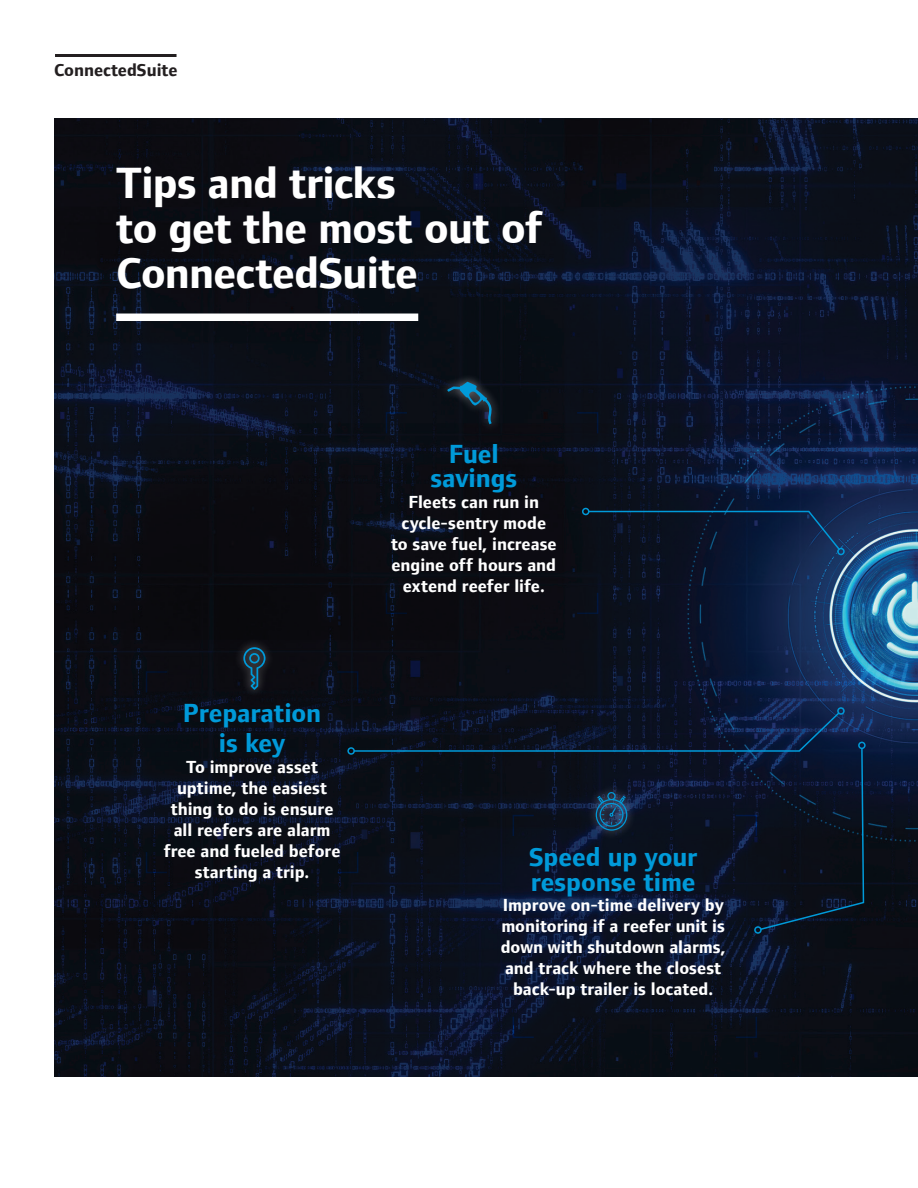
<style>
.page{position:relative;width:918px;height:1188px;background:#fff}
.page>*{position:absolute;margin:0;border:0;box-sizing:border-box;transform-origin:0 0}
.t1{font:700 45px/45px "Foundry Form Sans";letter-spacing:-.015em;color:#fff}
.t2{font:700 27px/30px "Foundry Form Sans";letter-spacing:-.005em;color:#009ad9;text-align:center}
.t3{font:700 18px/21px "Foundry Form Sans";color:#fff;text-align:center}
.t4{font:700 18px "Foundry Form Sans";color:#231f20}
</style>
<div class="page">
<img style="left:54px;top:118px;width:864px;height:959px">
<div style="left:116px;top:314px;width:302px;height:7px;background:#fff"></div>
<svg style="left:145px;top:850px;width:24px;height:24px"></svg>
<svg style="left:145px;top:670px;width:24px;height:24px"></svg>
<svg style="left:336px;top:670px;width:23px;height:24px"></svg>
<svg style="left:512px;top:1015px;width:23px;height:24px"></svg>
<svg style="left:734px;top:1015px;width:24px;height:24px"></svg>
<svg style="left:385px;top:591px;width:24px;height:24px"></svg>
<svg style="left:576px;top:591px;width:23px;height:24px"></svg>
<svg style="left:385px;top:411px;width:24px;height:24px"></svg>
<svg style="left:576px;top:411px;width:23px;height:24px"></svg>
<svg style="left:587px;top:510px;width:254px;height:41px;background:#0b1c36"></svg>
<div style="left:837px;top:548px;width:8px;height:7px;border:2px solid #009ad9;border-radius:50%"></div>
<div style="left:582px;top:508px;width:8px;height:7px;border:2px solid #009ad9;border-radius:50%"></div>
<div style="left:754px;top:926px;width:8px;height:8px;border:2px solid #009ad9;border-radius:50%"></div>
<div style="left:858px;top:742px;width:8px;height:7px;border:2px solid #009ad9;border-radius:50%"></div>
<div style="left:837px;top:707px;width:8px;height:8px;border:2px solid #009ad9;border-radius:50%"></div>
<div style="left:234px;top:638px;width:41px;height:60px;background:#fff;opacity:.5"></div>
<svg style="left:243px;top:647px;width:23px;height:43px"></svg>
<div style="left:439px;top:373px;width:62px;height:60px;background:#fff;opacity:.5"></div>
<svg style="left:447px;top:382px;width:45px;height:42px;background:#113042"></svg>
<svg style="left:336px;top:711px;width:529px;height:220px;background:#0b1427"></svg>
<hr style="left:55px;top:54px;width:122px;height:3px;background:#231f20">
<p class="t4" style="left:54px;top:60px;width:125px">ConnectedSuite</p>
<h1 class="t1" style="left:116px;top:160px;width:428px">Tips and tricks<br>to get the most out of<br>ConnectedSuite</h1>
<h2 class="t2" style="left:183px;top:698px;width:140px">Preparation is key</h2>
<p class="t3" style="left:164px;top:757px;width:178px">To improve asset uptime, the easiest thing to do is ensure all reefers are alarm free and fueled before starting a trip.</p>
<h2 class="t2" style="left:430px;top:442px;width:88px;line-height:24px">Fuel savings</h2>
<p class="t3" style="left:391px;top:492px;width:167px">Fleets can run in cycle-sentry mode to save fuel, increase engine off hours and extend reefer life.</p>
<h2 class="t2" style="left:529px;top:844px;width:170px;line-height:25.5px;text-align:left">Speed up your response time</h2>
<p class="t3" style="left:501px;top:894px;width:226px">Improve on-time delivery by monitoring if a reefer unit is down with shutdown alarms, and track where the closest back-up trailer is located.</p>
</div>
